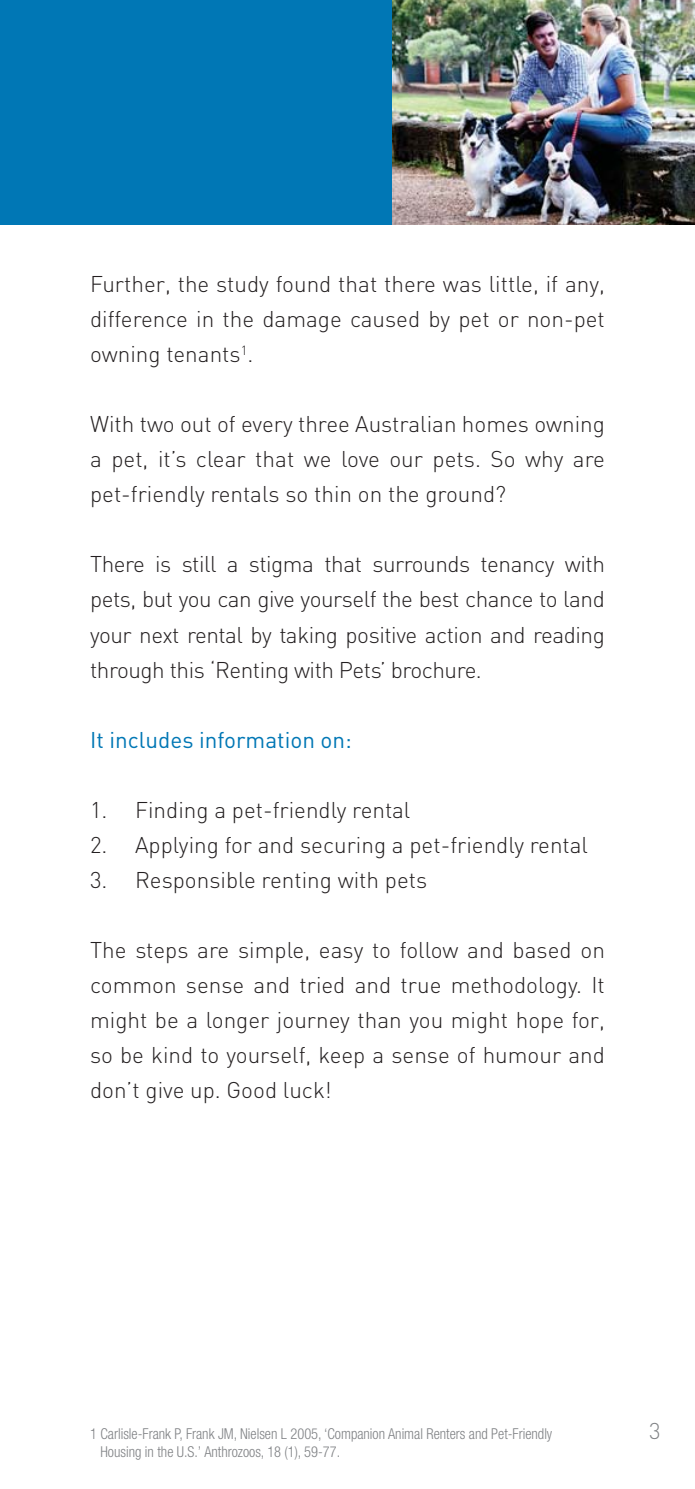
<style>
.page{position:relative;width:695px;height:1489px;background:#fff}
.page>*{position:absolute;margin:0;border:0;box-sizing:border-box;transform-origin:0 0}
.t1{font:300 22.5px/35px "DIN";color:#231f20;text-align:justify}
.t2{font:22.5px "DIN";color:#0077b5}
.t3{font:300 22.5px "DIN";color:#808285}
.t4{font:300 condensed 15px/17.5px "Helvetica Neue";color:#808285;scale:.96 1}
</style>
<div class="page">
<div style="left:0;top:0;width:604px;height:225px;background:#0077b5"></div>
<img style="left:392px;top:0;width:302px;height:225px">
<p class="t1" style="left:90px;top:269px;width:516px">Further, the study found that there was little, if any, difference in the damage caused by pet or non-pet owning tenants<sup>1</sup>.</p>
<p class="t1" style="left:90px;top:409px;width:516px">With two out of every three Australian homes owning a pet, it’s clear that we love our pets. So why are pet-friendly rentals so thin on the ground?</p>
<p class="t1" style="left:90px;top:549px;width:516px">There is still a stigma that surrounds tenancy with pets, but you can give yourself the best chance to land your next rental by taking positive action and reading through this ‘Renting with Pets’ brochure.</p>
<p class="t2" style="left:90px;top:731px;width:263px">It includes information on:</p>
<p class="t1" style="left:90px;top:794px;width:322px">1. Finding a pet-friendly rental</p>
<p class="t1" style="left:90px;top:829px;width:499px">2. Applying for and securing a pet-friendly rental</p>
<p class="t1" style="left:90px;top:864px;width:338px">3. Responsible renting with pets</p>
<p class="t1" style="left:90px;top:934px;width:516px">The steps are simple, easy to follow and based on common sense and tried and true methodology. It might be a longer journey than you might hope for, so be kind to yourself, keep a sense of humour and don’t give up. Good luck!</p>
<p class="t4" style="left:100px;top:1426px;width:472px;text-indent:-10px">1 Carlisle-Frank P, Frank JM, Nielsen L 2005, ‘Companion Animal Renters and Pet-Friendly<br>Housing in the U.S.’ Anthrozoos, 18 (1), 59-77.</p>
<p class="t3" style="left:649px;top:1423px;width:13px">3</p>
</div>
